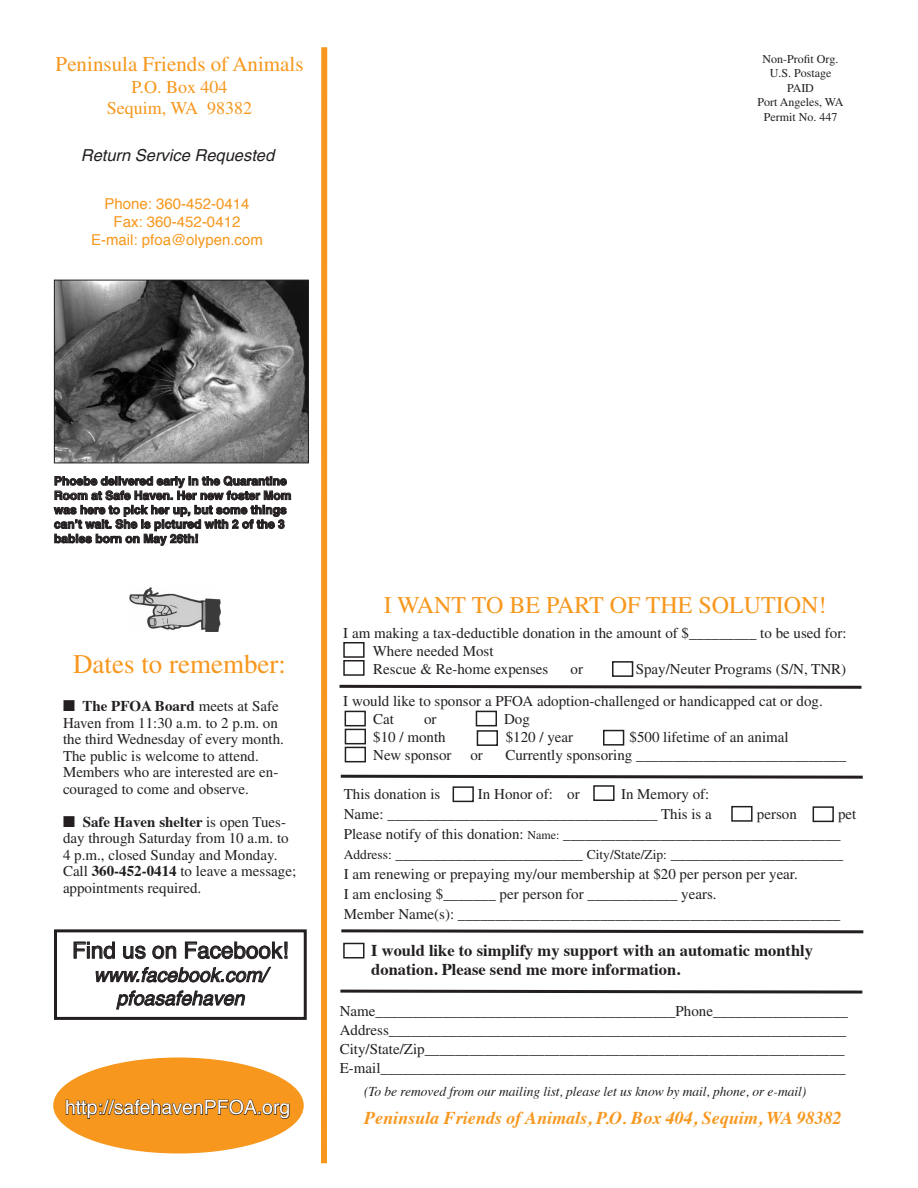
<style>
.page{position:relative;width:918px;height:1188px;background:#fff}
.page>*{position:absolute;margin:0;border:0;box-sizing:border-box;transform-origin:0 0}
.t1{font:27px "Times";color:#f7971d}
.t2{font:24px "Times";color:#f7971d}
.t3{font:22.5px "Helvetica";color:#231f20}
.t4{font:21px "Times";color:#f7971d}
.t5{font:italic 19.5px/23.4px "Helvetica";color:#231f20;text-align:center}
.t6{font:19.5px "Helvetica";color:#fff}
.t7{font:italic 700 18px "Times";color:#f7971d}
.t8{font:18px "Times";color:#f7971d}
.t9{font:700 16.5px "Times";color:#231f20}
.t10{font:italic 16.5px "Helvetica";color:#231f20}
.t11{font:15px/16.5px "Times";color:#231f20}
.t12{font:15px "Helvetica";color:#f7971d}
.t13{font:italic 13.5px "Times";letter-spacing:-.005em;color:#231f20}
.t14{font:700 12px/14.4px "Helvetica";color:#231f20}
.t15{font:12px "Times";color:#231f20}
.s1{font-weight:700}
.s2{font-size:12px}
.s3{font-size:13.5px}
</style>
<div class="page">
<div style="left:321px;top:47px;width:6px;height:1116px;background:#f7971d"></div>
<div style="left:54px;top:1058px;width:249px;height:95px;background:#f7971d;border-radius:50%"></div>
<svg style="left:66px;top:1099px;width:224px;height:20px"></svg>
<img style="left:129px;top:588px;width:91px;height:43px">
<img style="left:56px;top:282px;width:251px;height:179px">
<div style="left:54px;top:280px;width:255px;height:183px;border:1px solid #231f20"></div>
<svg style="left:53px;top:476px;width:238px;height:70px"></svg>
<svg style="left:340px;top:989px;width:523px;height:5px"></svg>
<svg style="left:341px;top:929px;width:523px;height:5px"></svg>
<svg style="left:340px;top:774px;width:523px;height:5px"></svg>
<svg style="left:339px;top:684px;width:523px;height:5px"></svg>
<div style="left:453px;top:786px;width:21px;height:16px;border:2px solid #231f20"></div>
<div style="left:612px;top:661px;width:21px;height:16px;border:2px solid #231f20"></div>
<div style="left:345px;top:711px;width:21px;height:15px;border:2px solid #231f20"></div>
<div style="left:476px;top:711px;width:21px;height:15px;border:2px solid #231f20"></div>
<div style="left:477px;top:730px;width:21px;height:16px;border:2px solid #231f20"></div>
<div style="left:603px;top:730px;width:21px;height:16px;border:2px solid #231f20"></div>
<div style="left:345px;top:729px;width:21px;height:15px;border:2px solid #231f20"></div>
<div style="left:345px;top:747px;width:21px;height:15px;border:2px solid #231f20"></div>
<div style="left:343px;top:660px;width:22px;height:16px;border:2px solid #231f20"></div>
<div style="left:343px;top:642px;width:22px;height:16px;border:2px solid #231f20"></div>
<div style="left:343px;top:943px;width:21px;height:15px;border:2px solid #231f20"></div>
<div style="left:593px;top:785px;width:22px;height:16px;border:2px solid #231f20"></div>
<div style="left:731px;top:806px;width:22px;height:16px;border:2px solid #231f20"></div>
<div style="left:813px;top:806px;width:21px;height:16px;border:2px solid #231f20"></div>
<svg style="left:73px;top:941px;width:42px;height:18px"></svg>
<svg style="left:123px;top:945px;width:23px;height:14px"></svg>
<svg style="left:152px;top:945px;width:25px;height:14px"></svg>
<svg style="left:185px;top:941px;width:103px;height:18px"></svg>
<svg style="left:95px;top:967px;width:176px;height:16px"></svg>
<svg style="left:116px;top:990px;width:130px;height:20px"></svg>
<div style="left:54px;top:929px;width:253px;height:91px;border:3px solid #231f20"></div>
<p class="t4" style="left:56px;top:52px;width:249px">Peninsula Friends of Animals</p>
<p class="t8" style="left:132px;top:77px;width:98px">P.O. Box 404</p>
<p class="t8" style="left:107px;top:98px;width:147px">Sequim, WA 98382</p>
<p class="t10" style="left:81px;top:146px;width:195px">Return Service Requested</p>
<p class="t12" style="left:104px;top:194px;width:147px">Phone: 360-452-0414</p>
<p class="t12" style="left:114px;top:212px;width:128px">Fax: 360-452-0412</p>
<p class="t12" style="left:91px;top:230px;width:173px">E-mail: pfoa@olypen.com</p>
<p class="t15" style="left:763px;top:52px;width:77px">Non-Profit Org.</p>
<p class="t15" style="left:770px;top:67px;width:63px">U.S. Postage</p>
<p class="t15" style="left:787px;top:81px;width:28px">PAID</p>
<p class="t15" style="left:758px;top:95px;width:87px">Port Angeles, WA</p>
<p class="t15" style="left:764px;top:110px;width:75px">Permit No. 447</p>
<p class="t14" style="left:54px;top:474px;width:239px">Phoebe delivered early in the Quarantine Room at Safe Haven. Her new foster Mom was here to pick her up, but some things can’t wait. She is pictured with 2 of the 3 babies born on May 26th!</p>
<p class="t1" style="left:73px;top:648px;width:214px">Dates to remember:</p>
<p class="t11" style="left:63px;top:698px;width:223px">■ <span class="s1">The PFOA Board</span> meets at Safe<br>Haven from 11:30 a.m. to 2 p.m. on the third Wednesday of every month.<br>The public is welcome to attend.<br>Members who are interested are en&shy;couraged to come and observe.</p>
<p class="t11" style="left:63px;top:813px;width:235px">■ <span class="s1">Safe Haven shelter</span> is open Tues&shy;day through Saturday from 10 a.m. to<br>4 p.m., closed Sunday and Monday.<br>Call <span class="s1">360-452-0414</span> to leave a message; appointments required.</p>
<p class="t3" style="left:72px;top:935px;width:218px">Find us on Facebook!</p>
<p class="t5" style="left:94px;top:963px;width:175px">www.facebook.com/ pfoasafehaven</p>
<p class="t6" style="left:65px;top:1094px;width:227px">http://safehavenPFOA.org</p>
<p class="t2" style="left:384px;top:591px;width:444px">I WANT TO BE PART OF THE SOLUTION!</p>
<p class="t11" style="left:343px;top:624px;width:505px">I am making a tax-deductible donation in the amount of $_________ to be used for:</p>
<p class="t11" style="left:373px;top:642px;width:122px">Where needed Most</p>
<p class="t11" style="left:373px;top:660px;width:177px">Rescue &amp; Re-home expenses</p>
<p class="t11" style="left:571px;top:660px;width:14px">or</p>
<p class="t11" style="left:636px;top:660px;width:212px">Spay/Neuter Programs (S/N, TNR)</p>
<p class="t11" style="left:343px;top:693px;width:481px">I would like to sponsor a PFOA adoption-challenged or handicapped cat or dog.</p>
<p class="t11" style="left:373px;top:711px;width:22px">Cat</p>
<p class="t11" style="left:424px;top:711px;width:14px">or</p>
<p class="t11" style="left:504px;top:711px;width:27px">Dog</p>
<p class="t11" style="left:373px;top:729px;width:74px">$10 / month</p>
<p class="t11" style="left:506px;top:729px;width:69px">$120 / year</p>
<p class="t11" style="left:630px;top:729px;width:161px">$500 lifetime of an animal</p>
<p class="t11" style="left:373px;top:747px;width:80px">New sponsor</p>
<p class="t11" style="left:470px;top:747px;width:14px">or</p>
<p class="t11" style="left:505px;top:747px;width:342px">Currently sponsoring ____________________________</p>
<p class="t11" style="left:344px;top:786px;width:98px">This donation is</p>
<p class="t11" style="left:478px;top:786px;width:103px">In Honor of: or</p>
<p class="t11" style="left:621px;top:786px;width:90px">In Memory of:</p>
<p class="t11" style="left:344px;top:806px;width:370px">Name: ____________________________________ This is a</p>
<p class="t11" style="left:757px;top:806px;width:41px">person</p>
<p class="t11" style="left:838px;top:806px;width:20px">pet</p>
<p class="t11" style="left:344px;top:826px;width:498px">Please notify of this donation: <span class="s2">Name:</span> _____________________________________</p>
<p class="t11" style="left:344px;top:846px;width:501px"><span class="s3">Address:</span> _________________________ <span class="s3">City/State/Zip:</span> _______________________</p>
<p class="t11" style="left:344px;top:866px;width:456px">I am renewing or prepaying my/our membership at $20 per person per year.</p>
<p class="t11" style="left:344px;top:885px;width:374px">I am enclosing $_______ per person for ____________ years.</p>
<p class="t11" style="left:344px;top:905px;width:498px">Member Name(s): ___________________________________________________</p>
<p class="t9" style="left:371px;top:934px;width:443px">I would like to simplify my support with an automatic monthly</p>
<p class="t9" style="left:371px;top:954px;width:311px">donation. Please send me more information.</p>
<p class="t11" style="left:340px;top:1002px;width:510px">Name________________________________________Phone__________________</p>
<p class="t11" style="left:340px;top:1022px;width:508px">Address_____________________________________________________________</p>
<p class="t11" style="left:340px;top:1041px;width:507px">City/State/Zip________________________________________________________</p>
<p class="t11" style="left:340px;top:1060px;width:507px">E-mail______________________________________________________________</p>
<p class="t13" style="left:364px;top:1080px;width:444px">(To be removed from our mailing list, please let us know by mail, phone, or e-mail)</p>
<p class="t7" style="left:364px;top:1101px;width:479px">Peninsula Friends of Animals, P.O. Box 404, Sequim, WA 98382</p>
</div>
